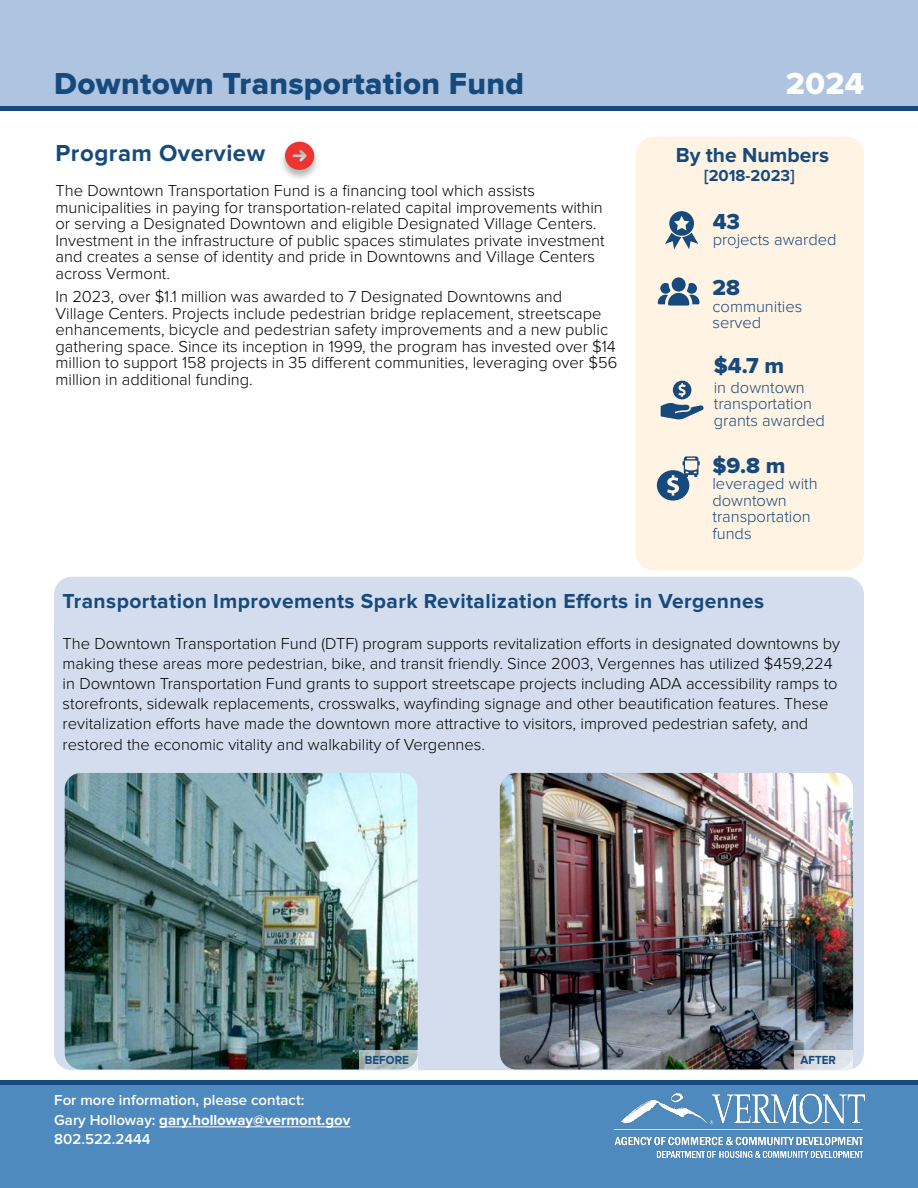
<style>
.page{position:relative;width:918px;height:1188px;background:#fff}
.page>*{position:absolute;margin:0;border:0;box-sizing:border-box;transform-origin:0 0}
.t1{font:31.5px "Proxima Nova Extrabld";letter-spacing:.01em;color:#174a7c}
.t2{font:31.5px "Proxima Nova Extrabld";color:#fff}
.t3{font:700 24px "Proxima Nova";letter-spacing:.02em;color:#174a7c}
.t4{font:22.5px "Proxima Nova Extrabld";color:#174a7c}
.t5{font:700 21px "Proxima Nova";letter-spacing:.02em;color:#174a7c}
.t6{font:700 21px "Proxima Nova";color:#174a7c}
.t7{font:300 16.5px/16.5px "Proxima Nova";color:#020203}
.t8{font:300 16.5px/16.5px "Proxima Nova";color:#174a7c}
.t9{font:700 16.5px "Proxima Nova";color:#174a7c}
.t10{font:600 15px/19.5px "Proxima Nova";color:#fff}
.t11{font:700 12.15px "Proxima Nova";color:#174a7c;scale:.95 1}
.s1{font-weight:700}
</style>
<div class="page">
<div style="left:0;top:0;width:918px;height:107px;background:#afc4e0"></div>
<div style="left:0;top:106px;width:918px;height:5px;background:#174a7c"></div>
<div style="left:0;top:1080px;width:918px;height:108px;background:#4f8abe"></div>
<div style="left:0;top:1080px;width:918px;height:5px;background:#174a7c"></div>
<hr style="left:159px;top:1127px;width:191px;height:1px;background:#fff">
<img style="left:614px;top:1093px;width:250px;height:64px">
<div style="left:54px;top:577px;width:810px;height:493px;background:#d3dded;border-radius:18px"></div>
<div style="left:278px;top:141px;width:43px;height:41px;background:#000;opacity:.3"></div>
<svg style="left:285px;top:142px;width:29px;height:28px"></svg>
<div style="left:636px;top:136px;width:228px;height:434px;background:#fff3e3;border-radius:18px"></div>
<svg style="left:665px;top:211px;width:33px;height:38px"></svg>
<div style="left:672px;top:277px;width:14px;height:15px;background:#174a7c;border-radius:50%"></div>
<svg style="left:658px;top:283px;width:42px;height:23px"></svg>
<svg style="left:657px;top:456px;width:43px;height:45px"></svg>
<img style="left:65px;top:773px;width:353px;height:296px">
<svg style="left:359px;top:1050px;width:59px;height:19px"></svg>
<img style="left:500px;top:773px;width:353px;height:296px">
<svg style="left:794px;top:1050px;width:59px;height:19px"></svg>
<svg style="left:661px;top:381px;width:43px;height:39px"></svg>
<h1 class="t1" style="left:54px;top:69px;width:471px">Downtown Transportation Fund</h1>
<h1 class="t2" style="left:786px;top:69px;width:80px">2024</h1>
<h2 class="t3" style="left:56px;top:142px;width:211px">Program Overview</h2>
<p class="t6" style="left:676px;top:145px;width:155px">By the Numbers</p>
<p class="t7" style="left:56px;top:183px;width:551px">The Downtown Transportation Fund is a financing tool which assists municipalities in paying for transportation-related capital improvements within or serving a Designated Downtown and eligible Designated Village Centers.<br>Investment in the infrastructure of public spaces stimulates private investment and creates a sense of identity and pride in Downtowns and Village Centers across Vermont.</p>
<p class="t7" style="left:56px;top:289px;width:563px">In 2023, over $1.1 million was awarded to 7 Designated Downtowns and<br>Village Centers. Projects include pedestrian bridge replacement, streetscape enhancements, bicycle and pedestrian safety improvements and a new public gathering space. Since its inception in 1999, the program has invested over $14 million to support 158 projects in 35 different communities, leveraging over $56 million in additional funding.</p>
<p class="t9" style="left:704px;top:168px;width:92px">[2018-2023]</p>
<h3 class="t4" style="left:713px;top:211px;width:29px">43</h3>
<p class="t8" style="left:713px;top:232px;width:125px">projects awarded</p>
<h3 class="t4" style="left:712px;top:277px;width:29px">28</h3>
<p class="t8" style="left:712px;top:299px;width:91px">communities served</p>
<h3 class="t4" style="left:714px;top:355px;width:72px">$4.7 m</h3>
<p class="t8" style="left:714px;top:380px;width:113px">in downtown transportation grants awarded</p>
<h3 class="t4" style="left:712px;top:455px;width:75px">$9.8 m</h3>
<p class="t8" style="left:712px;top:476px;width:107px">leveraged with downtown transportation funds</p>
<p class="t5" style="left:63px;top:591px;width:703px">Transportation Improvements Spark Revitalization Efforts in Vergennes</p>
<p class="t7" style="left:63px;top:634px;width:779px;line-height:20.2px">The Downtown Transportation Fund (DTF) program supports revitalization efforts in designated downtowns by making these areas more pedestrian, bike, and transit friendly. Since 2003, Vergennes has utilized $459,224 in Downtown Transportation Fund grants to support streetscape projects including ADA accessibility ramps to storefronts, sidewalk replacements, crosswalks, wayfinding signage and other beautification features. These revitalization efforts have made the downtown more attractive to visitors, improved pedestrian safety, and restored the economic vitality and walkability of Vergennes.</p>
<p class="t10" style="left:54px;top:1091px;width:298px">For more information, please contact:<br>Gary Holloway: <span class="s1">gary.holloway@vermont.gov<br></span>802.522.2444</p>
<p class="t11" style="left:365px;top:1055px;width:48px">BEFORE</p>
<p class="t11" style="left:801px;top:1055px;width:39px">AFTER</p>
</div>
